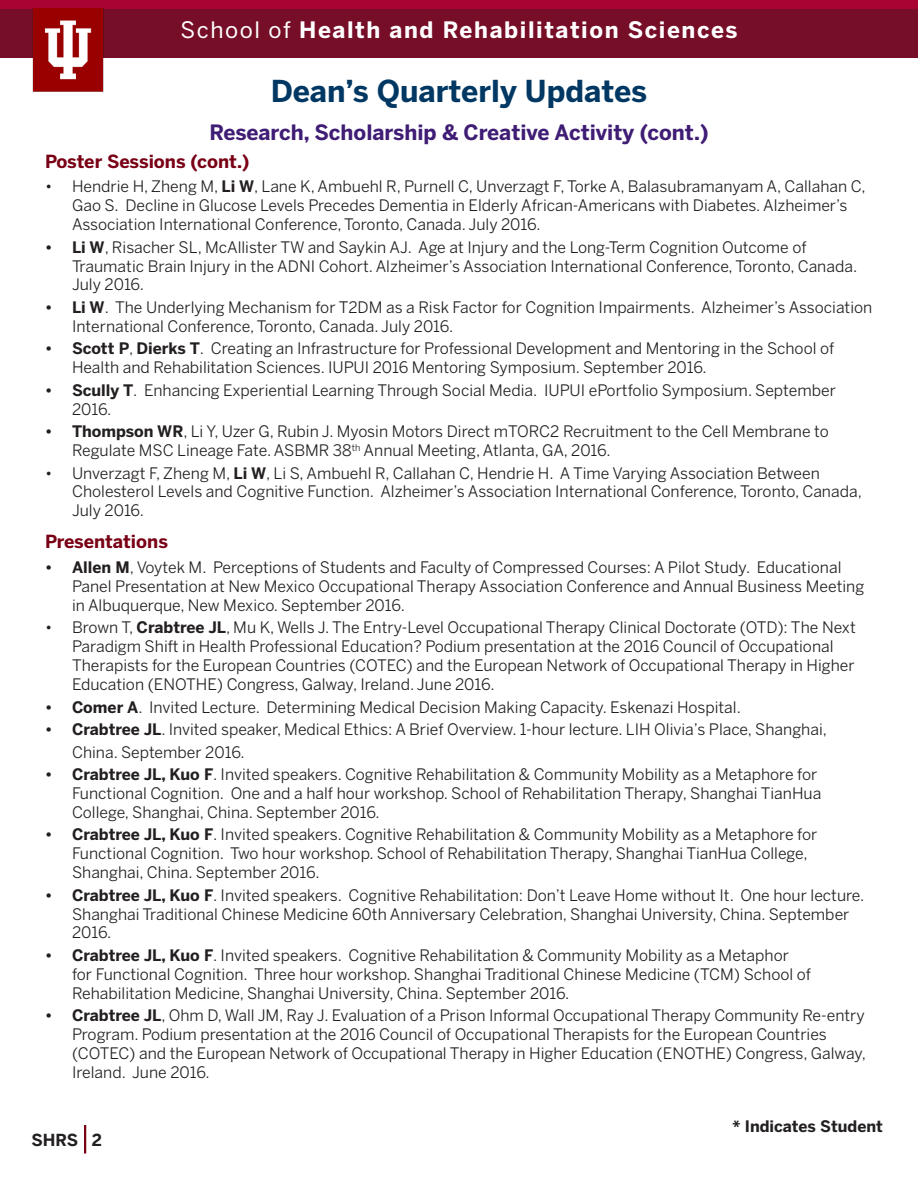
<style>
.page{position:relative;width:918px;height:1188px;background:#fff}
.page>*{position:absolute;margin:0;border:0;box-sizing:border-box;transform-origin:0 0}
.t1{font:700 30px "Benton Sans";color:#003863}
.t2{font:700 22.5px "Benton Sans";letter-spacing:.07em;color:#fff}
.t3{font:700 21px "Benton Sans";color:#401d75}
.t4{font:700 18px "Benton Sans";color:#790015}
.t5{font:700 16.5px "Benton Sans";color:#231f20}
.t6{font:15.75px/18.9px "Benton Sans";color:#231f20}
.t7{font:700 15.75px "Benton Sans";color:#231f20}
.s1{font-weight:400}
.s2{font-weight:700}
</style>
<div class="page">
<hr style="left:84px;top:1125px;width:2px;height:29px;background:#790015">
<div style="left:0;top:0;width:918px;height:12px;background:#a90332"></div>
<div style="left:0;top:9px;width:918px;height:48px;background:#770e28"></div>
<img style="left:26px;top:8px;width:92px;height:84px">
<p class="t2" style="left:181px;top:16px;width:558px"><span class="s1">School of</span> Health and Rehabilitation Sciences</p>
<p class="t1" style="left:271px;top:73px;width:378px">Dean’s Quarterly Updates</p>
<p class="t3" style="left:209px;top:119px;width:501px">Research, Scholarship &amp; Creative Activity (cont.)</p>
<p class="t4" style="left:45px;top:150px;width:206px">Poster Sessions (cont.)</p>
<p class="t6" style="left:72px;top:177px;width:795px;text-indent:-27px">• Hendrie H, Zheng M, <span class="s2">Li W</span>, Lane K, Ambuehl R, Purnell C, Unverzagt F, Torke A, Balasubramanyam A, Callahan C,<br>Gao S. Decline in Glucose Levels Precedes Dementia in Elderly African-Americans with Diabetes. Alzheimer’s<br>Association International Conference, Toronto, Canada. July 2016.</p>
<p class="t6" style="left:72px;top:238px;width:787px;text-indent:-27px"><span class="s2">• Li W</span>, Risacher SL, McAllister TW and Saykin AJ. Age at Injury and the Long-Term Cognition Outcome of<br>Traumatic Brain Injury in the ADNI Cohort. Alzheimer’s Association International Conference, Toronto, Canada.<br>July 2016.</p>
<p class="t6" style="left:72px;top:298px;width:802px;text-indent:-27px"><span class="s2">• Li W</span>. The Underlying Mechanism for T2DM as a Risk Factor for Cognition Impairments. Alzheimer’s Association<br>International Conference, Toronto, Canada. July 2016.</p>
<p class="t6" style="left:72px;top:339px;width:764px;text-indent:-27px"><span class="s2">• Scott P</span>, <span class="s2">Dierks T</span>. Creating an Infrastructure for Professional Development and Mentoring in the School of<br>Health and Rehabilitation Sciences. IUPUI 2016 Mentoring Symposium. September 2016.</p>
<p class="t6" style="left:72px;top:381px;width:766px;text-indent:-27px"><span class="s2">• Scully T</span>. Enhancing Experiential Learning Through Social Media. IUPUI ePortfolio Symposium. September<br>2016.</p>
<p class="t6" style="left:72px;top:422px;width:758px;text-indent:-27px"><span class="s2">• Thompson WR</span>, Li Y, Uzer G, Rubin J. Myosin Motors Direct mTORC2 Recruitment to the Cell Membrane to<br>Regulate MSC Lineage Fate. ASBMR 38<sup>th</sup> Annual Meeting, Atlanta, GA, 2016.</p>
<p class="t6" style="left:72px;top:463px;width:791px;text-indent:-27px">• Unverzagt F, Zheng M, <span class="s2">Li W</span>, Li S, Ambuehl R, Callahan C, Hendrie H. A Time Varying Association Between<br>Cholesterol Levels and Cognitive Function. Alzheimer’s Association International Conference, Toronto, Canada,<br>July 2016.</p>
<p class="t4" style="left:45px;top:530px;width:124px">Presentations</p>
<p class="t6" style="left:72px;top:558px;width:794px;text-indent:-27px"><span class="s2">• Allen M</span>, Voytek M. Perceptions of Students and Faculty of Compressed Courses: A Pilot Study. Educational<br>Panel Presentation at New Mexico Occupational Therapy Association Conference and Annual Business Meeting in Albuquerque, New Mexico. September 2016.</p>
<p class="t6" style="left:72px;top:618px;width:785px;text-indent:-27px">• Brown T, <span class="s2">Crabtree JL</span>, Mu K, Wells J. The Entry-Level Occupational Therapy Clinical Doctorate (OTD): The Next Paradigm Shift in Health Professional Education? Podium presentation at the 2016 Council of Occupational Therapists for the European Countries (COTEC) and the European Network of Occupational Therapy in Higher Education (ENOTHE) Congress, Galway, Ireland. June 2016.</p>
<p class="t6" style="left:45px;top:697px;width:697px"><span class="s2">• Comer A</span>. Invited Lecture. Determining Medical Decision Making Capacity. Eskenazi Hospital.</p>
<p class="t6" style="left:72px;top:718px;width:757px;line-height:22.5px;text-indent:-27px"><span class="s2">• Crabtree JL</span>. Invited speaker, Medical Ethics: A Brief Overview. 1-hour lecture. LIH Olivia’s Place, Shanghai,<br>China. September 2016.</p>
<p class="t6" style="left:72px;top:765px;width:751px;text-indent:-27px"><span class="s2">• Crabtree JL, Kuo F</span>. Invited speakers. Cognitive Rehabilitation &amp; Community Mobility as a Metaphore for<br>Functional Cognition. One and a half hour workshop. School of Rehabilitation Therapy, Shanghai TianHua<br>College, Shanghai, China. September 2016.</p>
<p class="t6" style="left:72px;top:825px;width:747px;text-indent:-27px"><span class="s2">• Crabtree JL, Kuo F</span>. Invited speakers. Cognitive Rehabilitation &amp; Community Mobility as a Metaphore for<br>Functional Cognition. Two hour workshop. School of Rehabilitation Therapy, Shanghai TianHua College,<br>Shanghai, China. September 2016.</p>
<p class="t6" style="left:72px;top:886px;width:794px;text-indent:-27px"><span class="s2">• Crabtree JL, Kuo F</span>. Invited speakers. Cognitive Rehabilitation: Don’t Leave Home without It. One hour lecture.<br>Shanghai Traditional Chinese Medicine 60th Anniversary Celebration, Shanghai University, China. September<br>2016.</p>
<p class="t6" style="left:72px;top:946px;width:740px;text-indent:-27px"><span class="s2">• Crabtree JL, Kuo F</span>. Invited speakers. Cognitive Rehabilitation &amp; Community Mobility as a Metaphor for Functional Cognition. Three hour workshop. Shanghai Traditional Chinese Medicine (TCM) School of<br>Rehabilitation Medicine, Shanghai University, China. September 2016.</p>
<p class="t6" style="left:72px;top:1006px;width:796px;text-indent:-27px"><span class="s2">• Crabtree JL</span>, Ohm D, Wall JM, Ray J. Evaluation of a Prison Informal Occupational Therapy Community Re-entry Program. Podium presentation at the 2016 Council of Occupational Therapists for the European Countries (COTEC) and the European Network of Occupational Therapy in Higher Education (ENOTHE) Congress, Galway, Ireland. June 2016.</p>
<p class="t5" style="left:31px;top:1129px;width:72px">SHRS 2</p>
<p class="t7" style="left:733px;top:1116px;width:152px">* Indicates Student</p>
</div>
